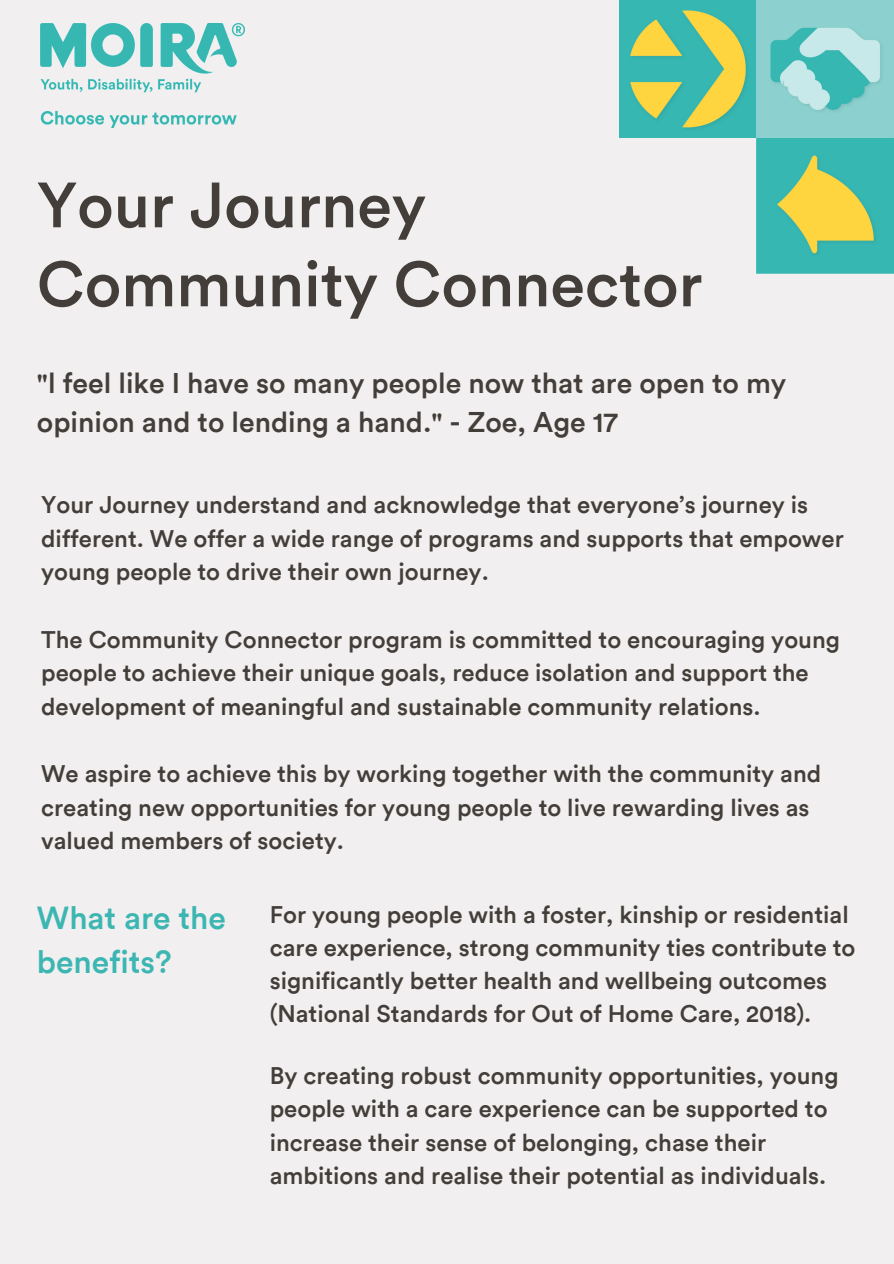
<style>
.page{position:relative;width:894px;height:1264px;background:#fff}
.page>*{position:absolute;margin:0;border:0;box-sizing:border-box;transform-origin:0 0}
.t1{font:500 63px/79.1px "Circular";color:#433e3a}
.t2{font:500 31.8px/43.2px "Circular";color:#3cb6b2}
.t3{font:500 28.5px/39.3px "Circular";color:#433e3a}
.t4{font:500 24px/33.6px "Circular";color:#433e3a}
</style>
<div class="page">
<div style="left:0;top:0;width:893px;height:1263px;background:#f1efef"></div>
<img style="left:619px;top:0;width:137px;height:137px">
<img style="left:756px;top:0;width:137px;height:273px">
<img style="left:40px;top:23px;width:204px;height:104px">
<h1 class="t1" style="left:37px;top:165px;width:667px">Your Journey<br>Community Connector</h1>
<p class="t3" style="left:37px;top:363px;width:750px">"l feel like I have so many people now that are open to my opinion and to lending a hand." - Zoe, Age 17</p>
<p class="t4" style="left:41px;top:487px;width:804px">Your Journey understand and acknowledge that everyone’s journey is different. We offer a wide range of programs and supports that empower young people to drive their own journey.</p>
<p class="t4" style="left:41px;top:622px;width:800px">The Community Connector program is committed to encouraging young people to achieve their unique goals, reduce isolation and support the development of meaningful and sustainable community relations.</p>
<p class="t4" style="left:41px;top:756px;width:781px">We aspire to achieve this by working together with the community and creating new opportunities for young people to live rewarding lives as valued members of society.</p>
<h2 class="t2" style="left:37px;top:896px;width:190px">What are the benefits?</h2>
<p class="t4" style="left:270px;top:897px;width:587px;line-height:33.2px">For young people with a foster, kinship or residential care experience, strong community ties contribute to significantly better health and wellbeing outcomes (National Standards for Out of Home Care, 2018).</p>
<p class="t4" style="left:270px;top:1058px;width:570px;line-height:33.2px">By creating robust community opportunities, young people with a care experience can be supported to increase their sense of belonging, chase their ambitions and realise their potential as individuals.</p>
</div>
